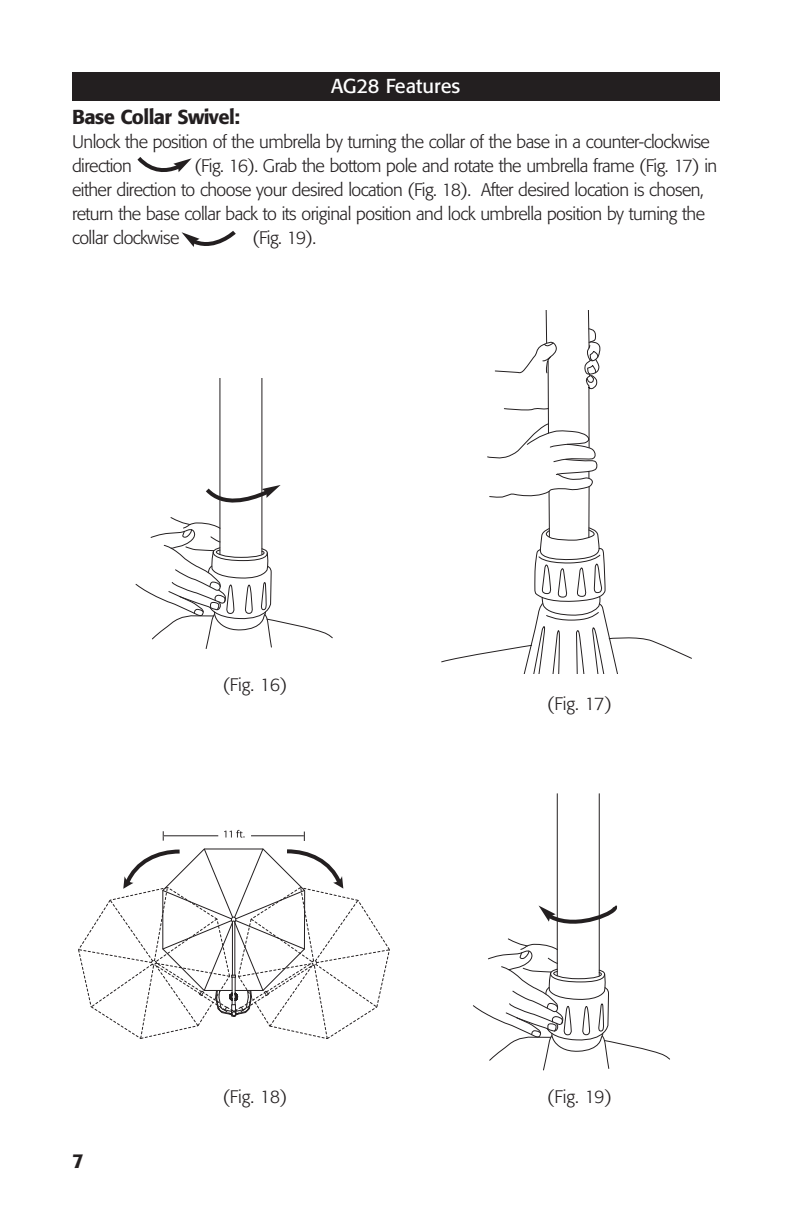
<style>
.page{position:relative;width:792px;height:1224px;background:#fff}
.page>*{position:absolute;margin:0;border:0;box-sizing:border-box;transform-origin:0 0}
.t1{font:500 20px "Formata";letter-spacing:-.03em;color:#231f20}
.t2{font:20px "Formata";color:#fff}
.t3{font:300 18px/24px "Formata";letter-spacing:-.03em;color:#231f20}
</style>
<div class="page">
<hr style="left:251px;top:835px;width:53px;height:1px;background:#231f20">
<hr style="left:163px;top:835px;width:55px;height:1px;background:#231f20">
<svg style="left:224px;top:830px;width:21px;height:8px"></svg>
<svg style="left:78px;top:848px;width:312px;height:191px"></svg>
<svg style="left:136px;top:517px;width:197px;height:132px"></svg>
<hr style="left:220px;top:378px;width:1px;height:176px;background:#231f20">
<hr style="left:262px;top:378px;width:1px;height:176px;background:#231f20">
<svg style="left:473px;top:938px;width:197px;height:132px"></svg>
<hr style="left:557px;top:794px;width:1px;height:182px;background:#231f20">
<hr style="left:599px;top:794px;width:1px;height:182px;background:#231f20">
<hr style="left:549px;top:491px;width:1px;height:46px;background:#231f20">
<hr style="left:588px;top:487px;width:2px;height:50px;background:#231f20">
<svg style="left:441px;top:521px;width:251px;height:152px"></svg>
<svg style="left:487px;top:311px;width:114px;height:187px"></svg>
<svg style="left:137px;top:157px;width:55px;height:15px"></svg>
<svg style="left:182px;top:231px;width:54px;height:16px"></svg>
<svg style="left:206px;top:484px;width:75px;height:23px"></svg>
<svg style="left:539px;top:901px;width:79px;height:30px"></svg>
<div style="left:72px;top:72px;width:647px;height:28px;background:#231f20"></div>
<p class="t2" style="left:331px;top:77px;width:131px">AG28 Features</p>
<p class="t1" style="left:72px;top:108px;width:170px">Base Collar Swivel:</p>
<p class="t3" style="left:72px;top:131px;width:640px">Unlock the position of the umbrella by turning the collar of the base in a counter-clockwise direction</p>
<p class="t3" style="left:72px;top:155px;width:647px;text-indent:123px">(Fig. 16). Grab the bottom pole and rotate the umbrella frame (Fig. 17) in either direction to choose your desired location (Fig. 18). After desired location is chosen, return the base collar back to its original position and lock umbrella position by turning the collar clockwise</p>
<p class="t3" style="left:253px;top:227px;width:65px">(Fig. 19).</p>
<p class="t3" style="left:223px;top:674px;width:66px">(Fig. 16)</p>
<p class="t3" style="left:547px;top:693px;width:66px">(Fig. 17)</p>
<p class="t1" style="left:72px;top:1152px;width:13px">7</p>
<p class="t3" style="left:223px;top:1086px;width:66px">(Fig. 18)</p>
<p class="t3" style="left:547px;top:1086px;width:66px">(Fig. 19)</p>
</div>
